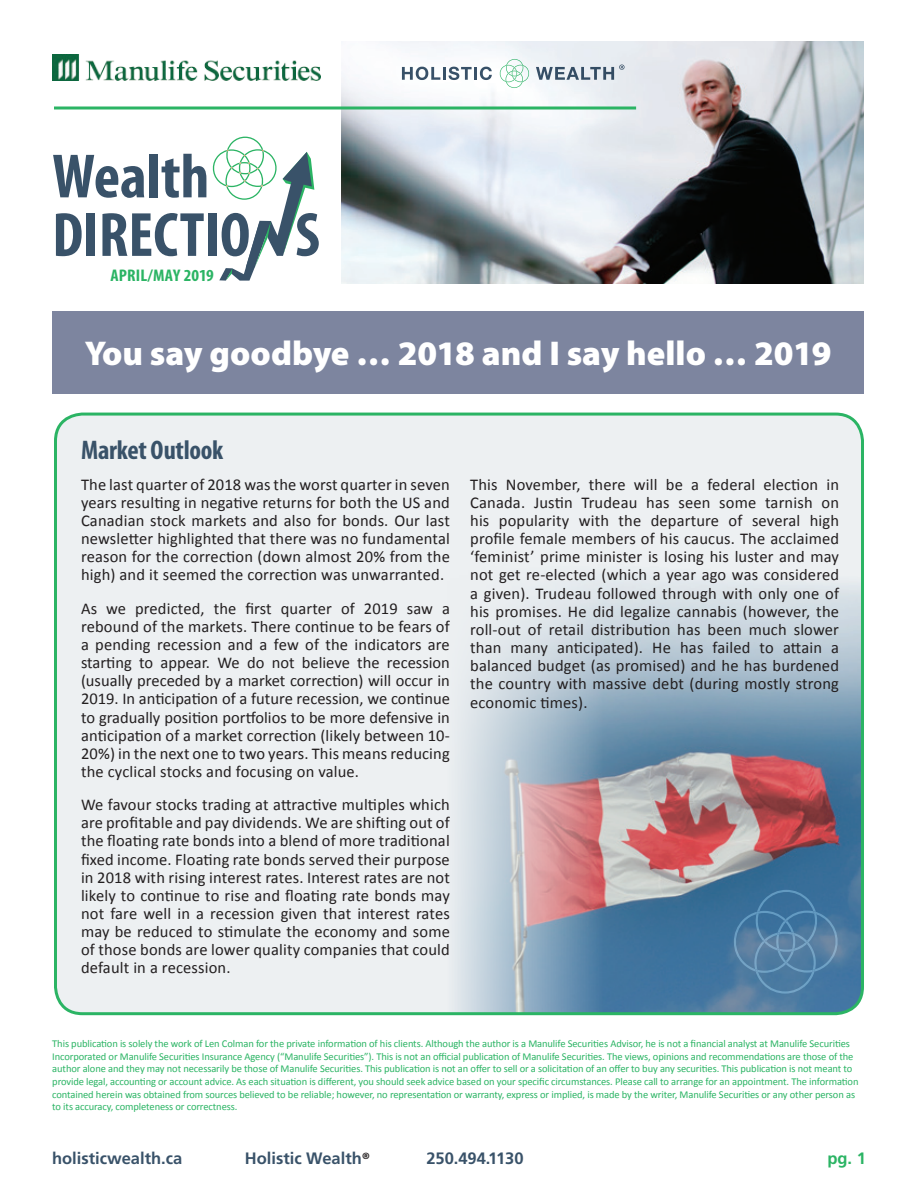
<style>
.page{position:relative;width:918px;height:1188px;background:#fff}
.page>*{position:absolute;margin:0;border:0;box-sizing:border-box;transform-origin:0 0}
.t1{font:900 34.5px "Myriad Pro";color:#fff}
.t2{font:700 condensed 27px "Myriad Pro";letter-spacing:-.01em;color:#395269}
.t3{font:700 condensed 16.95px "Myriad Pro";letter-spacing:.01em;color:#2bb464;scale:1.06 1}
.t4{font:16.5px/18.1px "Calibri";letter-spacing:.01em;color:#231f20;text-align:justify}
.t5{font:700 16.5px "Frutiger";color:#395269}
.t6{font:700 16.5px "Frutiger";color:#2bb464}
.t7{font:10.5px/12.6px "Calibri";letter-spacing:-.01em;color:#2bb464}
.s1{font-family:"Calibri";color:#231f20}
</style>
<div class="page">
<div style="left:56px;top:414px;width:806px;height:600px;background:#edf0f2;border-radius:27px"></div>
<img style="left:457px;top:580px;width:405px;height:434px">
<div style="left:54px;top:413px;width:810px;height:602px;border:3px solid #2bb464;border-radius:27px"></div>
<img style="left:341px;top:42px;width:523px;height:242px">
<svg style="left:53px;top:137px;width:266px;height:144px"></svg>
<img style="left:53px;top:54px;width:267px;height:27px">
<svg style="left:732px;top:890px;width:107px;height:104px;background:#4d7ca3"></svg>
<div style="left:386px;top:51px;width:250px;height:42px;background:linear-gradient(to right,#fff,#e7ecf1)"></div>
<svg style="left:499px;top:59px;width:31px;height:29px"></svg>
<svg style="left:402px;top:67px;width:90px;height:13px"></svg>
<svg style="left:536px;top:65px;width:89px;height:15px"></svg>
<svg style="left:54px;top:106px;width:582px;height:4px;background:#5dc489"></svg>
<div style="left:52px;top:311px;width:812px;height:83px;background:#7d859f"></div>
<p class="t3" style="left:110px;top:265px;width:99px">APRIL/MAY 2019</p>
<h1 class="t1" style="left:85px;top:331px;width:748px">You say goodbye … 2018 and I say hello … 2019</h1>
<h2 class="t2" style="left:81px;top:433px;width:144px">Market Outlook</h2>
<p class="t4" style="left:81px;top:474px;width:370px">The last quarter of 2018 was the worst quarter in seven years resulting in negative returns for both the US and Canadian stock markets and also for bonds. Our last newsletter highlighted that there was no fundamental reason for the correction (down almost 20% from the high) and it seemed the correction was unwarranted.</p>
<p class="t4" style="left:81px;top:598px;width:370px">As we predicted, the first quarter of 2019 saw a rebound of the markets. There continue to be fears of a pending recession and a few of the indicators are starting to appear. We do not believe the recession (usually preceded by a market correction) will occur in 2019. In anticipation of a future recession, we continue to gradually position portfolios to be more defensive in anticipation of a market correction (likely between 10- 20%) in the next one to two years. This means reducing the cyclical stocks and focusing on value.</p>
<p class="t4" style="left:81px;top:795px;width:370px">We favour stocks trading at attractive multiples which are profitable and pay dividends. We are shifting out of the floating rate bonds into a blend of more traditional fixed income. Floating rate bonds served their purpose in 2018 with rising interest rates. Interest rates are not likely to continue to rise and floating rate bonds may not fare well in a recession given that interest rates may be reduced to stimulate the economy and some of those bonds are lower quality companies that could default in a recession.</p>
<p class="t4" style="left:470px;top:474px;width:370px">This November, there will be a federal election in Canada. Justin Trudeau has seen some tarnish on his popularity with the departure of several high profile female members of his caucus. The acclaimed ‘feminist’ prime minister is losing his luster and may not get re-elected (which a year ago was considered a given). Trudeau followed through with only one of his promises. He did legalize cannabis (however, the roll-out of retail distribution has been much slower than many anticipated). He has failed to attain a balanced budget (as promised) and he has burdened the country with massive debt (during mostly strong economic times).</p>
<p class="t7" style="left:52px;top:1037px;width:808px">This publication is solely the work of Len Colman for the private information of his clients. Although the author is a Manulife Securities Advisor, he is not a financial analyst at Manulife Securities Incorporated or Manulife Securities Insurance Agency (“Manulife Securities”). This is not an official publication of Manulife Securities. The views, opinions and recommendations are those of the author alone and they may not necessarily be those of Manulife Securities. This publication is not an offer to sell or a solicitation of an offer to buy any securities. This publication is not meant to provide legal, accounting or account advice. As each situation is different, you should seek advice based on your specific circumstances. Please call to arrange for an appointment. The information contained herein was obtained from sources believed to be reliable; however, no representation or warranty, express or implied, is made by the writer, Manulife Securities or any other person as to its accuracy, completeness or correctness.</p>
<p class="t5" style="left:52px;top:1148px;width:132px">holisticwealth.ca</p>
<p class="t5" style="left:245px;top:1148px;width:127px">Holistic Wealth<span class="s1">®</span></p>
<p class="t5" style="left:426px;top:1148px;width:99px">250.494.1130</p>
<p class="t6" style="left:827px;top:1148px;width:40px">pg. 1</p>
</div>
